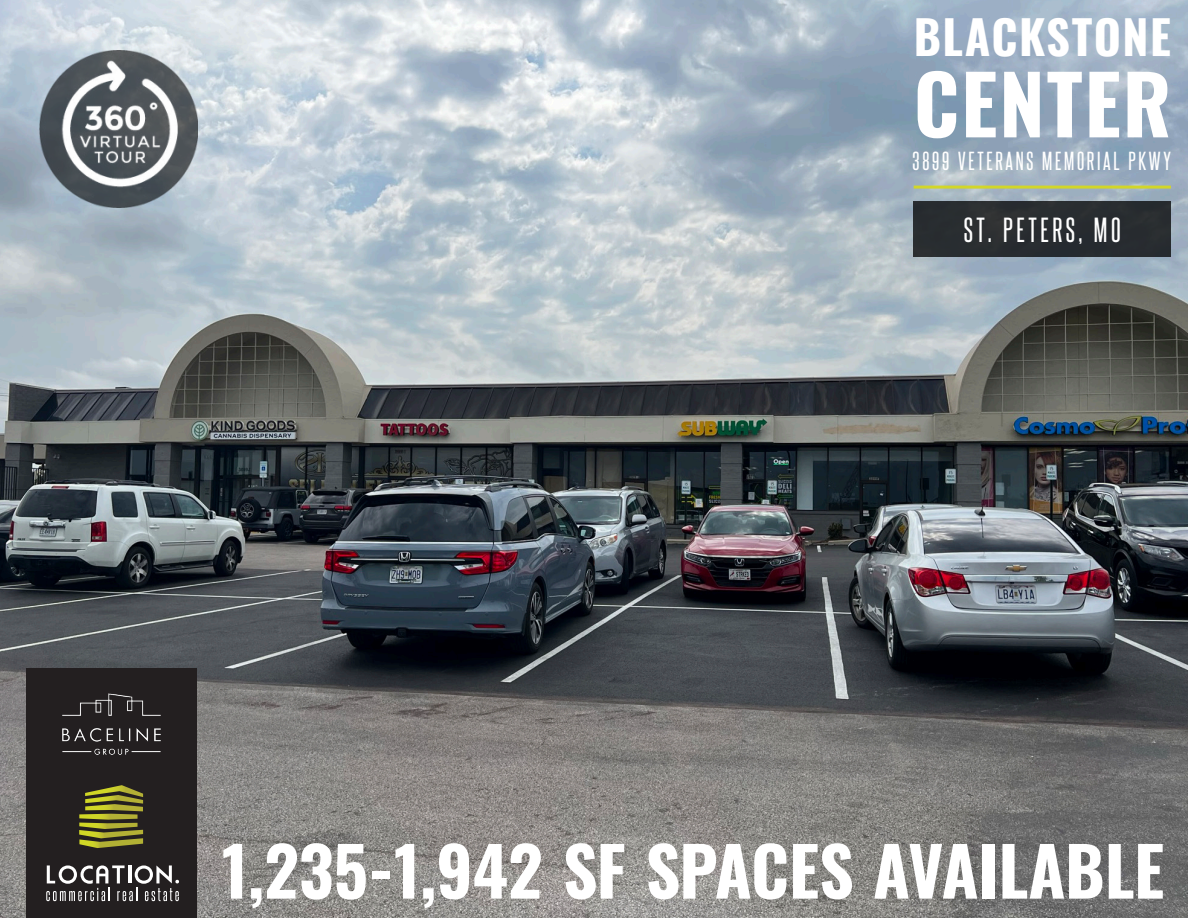
<style>
.page{position:relative;width:1188px;height:918px;background:#fff}
.page>*{position:absolute;margin:0;border:0;box-sizing:border-box;transform-origin:0 0}
.t1{font:81px "Oswald";letter-spacing:.025em;color:#fff}
.t2{font:67.5px "Oswald";letter-spacing:-.005em;color:#fff}
.t3{font:46.5px "Oswald";letter-spacing:.035em;color:#fff}
.t4{font:30px "Steelfish Rg";letter-spacing:.12em;color:#fff}
.t5{font:22.5px "Steelfish Rg";letter-spacing:.12em;color:#fff}
</style>
<div class="page">
<img style="left:0;top:0;width:1188px;height:918px">
<div style="left:26px;top:669px;width:171px;height:249px;background:#231f20"></div>
<svg style="left:79px;top:785px;width:64px;height:63px"></svg>
<svg style="left:46px;top:865px;width:133px;height:36px"></svg>
<div style="left:914px;top:202px;width:257px;height:55px;background:#282d30"></div>
<hr style="left:914px;top:186px;width:257px;height:3px;background:#d2d628">
<img style="left:62px;top:693px;width:99px;height:62px">
<img style="left:40px;top:50px;width:157px;height:158px">
<p class="t3" style="left:914px;top:-4px;width:259px">BLACKSTONE</p>
<p class="t1" style="left:914px;top:32px;width:259px">CENTER</p>
<p class="t5" style="left:913px;top:147px;width:260px">3899 VETERANS MEMORIAL PKWY</p>
<p class="t4" style="left:964px;top:212px;width:158px">ST. PETERS, MO</p>
<p class="t2" style="left:222px;top:811px;width:944px">1,235-1,942 SF SPACES AVAILABLE</p>
</div>
